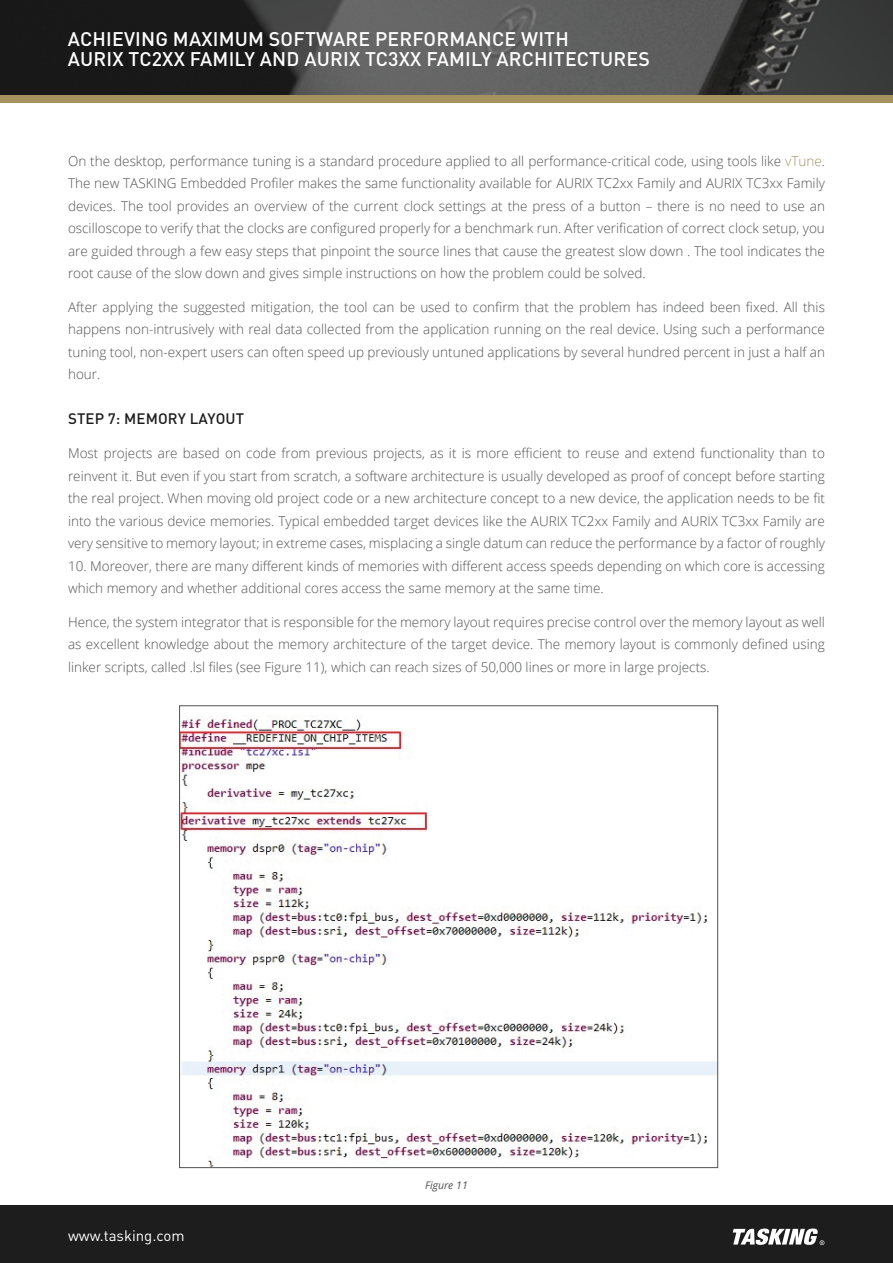
<style>
.page{position:relative;width:893px;height:1263px;background:#fff}
.page>*{position:absolute;margin:0;border:0;box-sizing:border-box;transform-origin:0 0}
.t1{font:500 19.5px/19.5px "DIN Pro";letter-spacing:.01em;color:#fff}
.Caps_Title{font:500 15px "DIN Pro";letter-spacing:.01em;color:#1d1d1d}
.t2{font:15px "DIN Pro";color:#fff}
.Basic_Content{font:300 13.5px/22.5px "Open Sans";color:#515252;text-align:justify}
.Basic_Content-2{font:italic 10.5px "Open Sans";color:#515252}
.s1{color:#a39161}
</style>
<div class="page">
<img style="left:0;top:0;width:893px;height:96px">
<div style="left:0;top:96px;width:893px;height:7px;background:#a6925e"></div>
<div style="left:0;top:1205px;width:893px;height:58px;background:#1d1d1d"></div>
<svg style="left:733px;top:1228px;width:91px;height:17px"></svg>
<img style="left:181px;top:715px;width:535px;height:451px">
<h1 class="t1" style="left:68px;top:29px;width:584px">ACHIEVING MAXIMUM SOFTWARE PERFORMANCE WITH<br>AURIX TC2XX FAMILY AND AURIX TC3XX FAMILY ARCHITECTURES</h1>
<p class="Basic_Content" style="left:68px;top:149px;width:758px">On the desktop, performance tuning is a standard procedure applied to all performance-critical code, using tools like <span class="s1">vTune</span>.<br>The new TASKING Embedded Profiler makes the same functionality available for AURIX TC2xx Family and AURIX TC3xx Family devices. The tool provides an overview of the current clock settings at the press of a button – there is no need to use an oscilloscope to verify that the clocks are configured properly for a benchmark run. After verification of correct clock setup, you are guided through a few easy steps that pinpoint the source lines that cause the greatest slow down . The tool indicates the root cause of the slow down and gives simple instructions on how the problem could be solved.</p>
<p class="Basic_Content" style="left:68px;top:295px;width:758px">After applying the suggested mitigation, the tool can be used to confirm that the problem has indeed been fixed. All this happens non-intrusively with real data collected from the application running on the real device. Using such a performance tuning tool, non-expert users can often speed up previously untuned applications by several hundred percent in just a half an hour.</p>
<p class="Caps_Title" style="left:68px;top:409px;width:178px">STEP 7: MEMORY LAYOUT</p>
<p class="Basic_Content" style="left:68px;top:442px;width:758px">Most projects are based on code from previous projects, as it is more efficient to reuse and extend functionality than to reinvent it. But even if you start from scratch, a software architecture is usually developed as proof of concept before starting the real project. When moving old project code or a new architecture concept to a new device, the application needs to be fit into the various device memories. Typical embedded target devices like the AURIX TC2xx Family and AURIX TC3xx Family are very sensitive to memory layout; in extreme cases, misplacing a single datum can reduce the performance by a factor of roughly</p>
<p class="Basic_Content" style="left:68px;top:554px;width:758px">10. Moreover, there are many different kinds of memories with different access speeds depending on which core is accessing which memory and whether additional cores access the same memory at the same time.</p>
<p class="Basic_Content" style="left:68px;top:610px;width:758px">Hence, the system integrator that is responsible for the memory layout requires precise control over the memory layout as well as excellent knowledge about the memory architecture of the target device. The memory layout is commonly defined using linker scripts, called .lsl files (see Figure 11), which can reach sizes of 50,000 lines or more in large projects.</p>
<p class="t2" style="left:68px;top:1226px;width:118px">www.tasking.com</p>
<p class="Basic_Content-2" style="left:425px;top:1178px;width:44px">Figure 11</p>
</div>
